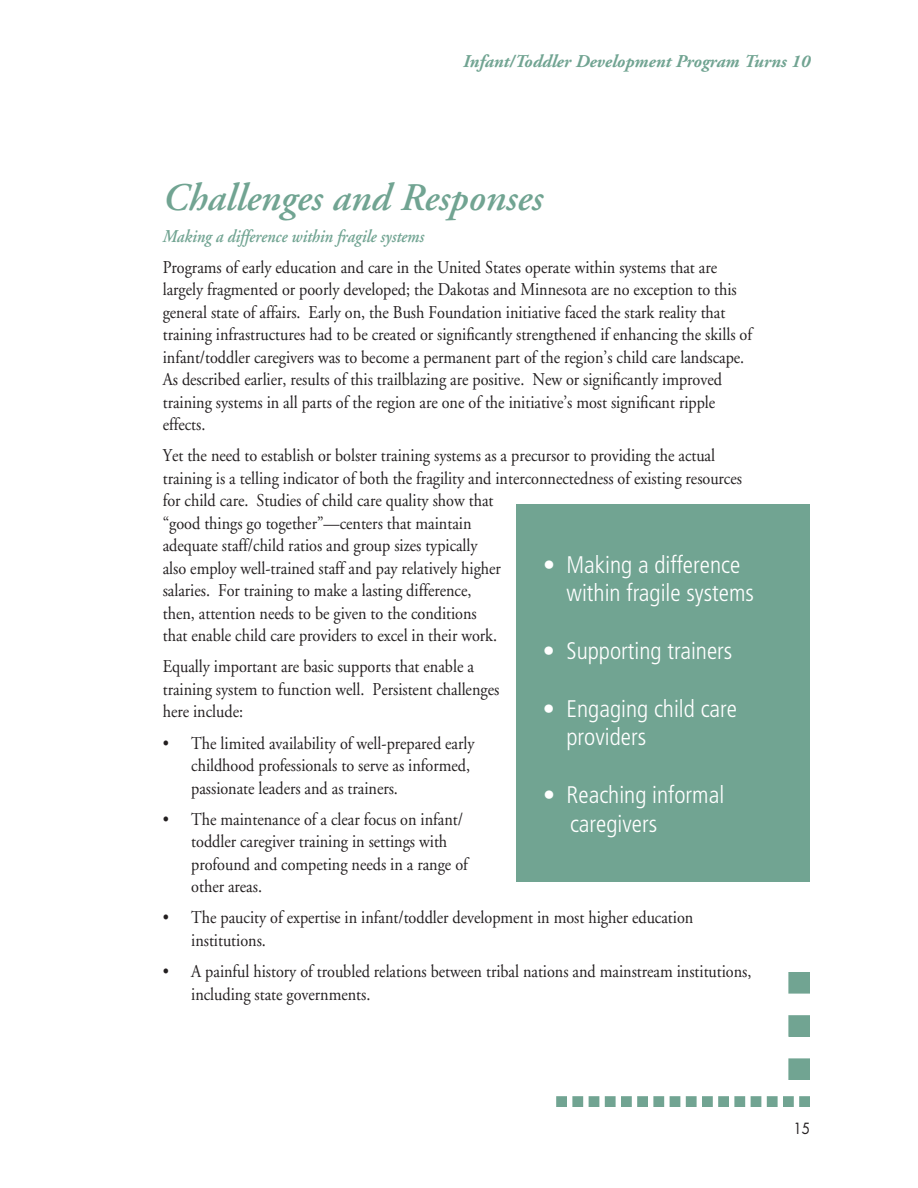
<style>
.page{position:relative;width:918px;height:1188px;background:#fff}
.page>*{position:absolute;margin:0;border:0;box-sizing:border-box;transform-origin:0 0}
.t1{font:italic 600 39px "Adobe Garamond LT";color:#71a492}
.t2{font:300 condensed 24px/28.8px "Frutiger LT";color:#fff}
.t3{font:18px/22.5px "Adobe Garamond LT";color:#231f20;scale:.9 1}
.t4{font:italic 700 18px "Adobe Garamond LT";color:#71a492}
.t5{font:italic 600 18px "Adobe Garamond LT";color:#71a492;scale:.9 1}
.t6{font:15px "Futura LT";color:#231f20;scale:.9 1}
</style>
<div class="page">
<div style="left:789px;top:1059px;width:20px;height:20px;background:#71a492"></div>
<div style="left:788px;top:1058px;width:22px;height:22px;border:2px solid #71a492"></div>
<div style="left:789px;top:1016px;width:20px;height:20px;background:#71a492"></div>
<div style="left:788px;top:1015px;width:22px;height:22px;border:2px solid #71a492"></div>
<div style="left:789px;top:973px;width:20px;height:20px;background:#71a492"></div>
<div style="left:788px;top:972px;width:22px;height:22px;border:2px solid #71a492"></div>
<div style="left:800px;top:1097px;width:9px;height:9px;background:#71a492"></div>
<div style="left:799px;top:1096px;width:11px;height:11px;border:2px solid #71a492"></div>
<div style="left:768px;top:1097px;width:9px;height:9px;background:#71a492"></div>
<div style="left:767px;top:1096px;width:11px;height:11px;border:2px solid #71a492"></div>
<div style="left:751px;top:1097px;width:10px;height:9px;background:#71a492"></div>
<div style="left:751px;top:1096px;width:10px;height:11px;border:2px solid #71a492"></div>
<div style="left:784px;top:1097px;width:9px;height:9px;background:#71a492"></div>
<div style="left:783px;top:1096px;width:11px;height:11px;border:2px solid #71a492"></div>
<div style="left:735px;top:1097px;width:9px;height:9px;background:#71a492"></div>
<div style="left:734px;top:1096px;width:11px;height:11px;border:2px solid #71a492"></div>
<div style="left:703px;top:1097px;width:9px;height:9px;background:#71a492"></div>
<div style="left:702px;top:1096px;width:11px;height:11px;border:2px solid #71a492"></div>
<div style="left:687px;top:1097px;width:9px;height:9px;background:#71a492"></div>
<div style="left:686px;top:1096px;width:11px;height:11px;border:2px solid #71a492"></div>
<div style="left:719px;top:1097px;width:9px;height:9px;background:#71a492"></div>
<div style="left:718px;top:1096px;width:11px;height:11px;border:2px solid #71a492"></div>
<div style="left:670px;top:1097px;width:10px;height:9px;background:#71a492"></div>
<div style="left:670px;top:1096px;width:10px;height:11px;border:2px solid #71a492"></div>
<div style="left:638px;top:1097px;width:9px;height:9px;background:#71a492"></div>
<div style="left:637px;top:1096px;width:11px;height:11px;border:2px solid #71a492"></div>
<div style="left:622px;top:1097px;width:9px;height:9px;background:#71a492"></div>
<div style="left:621px;top:1096px;width:11px;height:11px;border:2px solid #71a492"></div>
<div style="left:654px;top:1097px;width:9px;height:9px;background:#71a492"></div>
<div style="left:653px;top:1096px;width:11px;height:11px;border:2px solid #71a492"></div>
<div style="left:606px;top:1097px;width:9px;height:9px;background:#71a492"></div>
<div style="left:605px;top:1096px;width:11px;height:11px;border:2px solid #71a492"></div>
<div style="left:573px;top:1097px;width:9px;height:9px;background:#71a492"></div>
<div style="left:572px;top:1096px;width:11px;height:11px;border:2px solid #71a492"></div>
<div style="left:557px;top:1097px;width:9px;height:9px;background:#71a492"></div>
<div style="left:556px;top:1096px;width:11px;height:11px;border:2px solid #71a492"></div>
<div style="left:589px;top:1097px;width:10px;height:9px;background:#71a492"></div>
<div style="left:589px;top:1096px;width:10px;height:11px;border:2px solid #71a492"></div>
<div style="left:516px;top:504px;width:294px;height:378px;background:#71a492"></div>
<p class="t4" style="left:463px;top:51px;width:348px">Infant/Toddler Development Program Turns 10</p>
<h1 class="t1" style="left:163px;top:177px;width:382px">Challenges and Responses</h1>
<p class="t5" style="left:163px;top:226px;width:292px">Making a difference within fragile systems</p>
<p class="t3" style="left:163px;top:256px;width:656px">Programs of early education and care in the United States operate within systems that are largely fragmented or poorly developed; the Dakotas and Minnesota are no exception to this general state of affairs. Early on, the Bush Foundation initiative faced the stark reality that training infrastructures had to be created or significantly strengthened if enhancing the skills of infant/toddler caregivers was to become a permanent part of the region’s child care landscape.<br>As described earlier, results of this trailblazing are positive. New or significantly improved training systems in all parts of the region are one of the initiative’s most significant ripple effects.</p>
<p class="t3" style="left:163px;top:445px;width:645px">Yet the need to establish or bolster training systems as a precursor to providing the actual training is a telling indicator of both the fragility and interconnectedness of existing resources for child care. Studies of child care quality show that<br>“good things go together”—centers that maintain<br>adequate staff/child ratios and group sizes typically<br>also employ well-trained staff and pay relatively higher<br>salaries. For training to make a lasting difference,<br>then, attention needs to be given to the conditions<br>that enable child care providers to excel in their work.</p>
<p class="t3" style="left:163px;top:656px;width:375px">Equally important are basic supports that enable a training system to function well. Persistent challenges here include:</p>
<p class="t3" style="left:191px;top:732px;width:316px;text-indent:-29px">• The limited availability of well-prepared early childhood professionals to serve as informed, passionate leaders and as trainers.</p>
<p class="t3" style="left:191px;top:808px;width:309px;text-indent:-29px">• The maintenance of a clear focus on infant/ toddler caregiver training in settings with profound and competing needs in a range of other areas.</p>
<p class="t3" style="left:191px;top:907px;width:559px;text-indent:-29px">• The paucity of expertise in infant/toddler development in most higher education institutions.</p>
<p class="t3" style="left:191px;top:961px;width:624px;text-indent:-29px">• A painful history of troubled relations between tribal nations and mainstream institutions, including state governments.</p>
<h2 class="t2" style="left:567px;top:550px;width:189px;text-indent:-24px">• Making a difference within fragile systems</h2>
<h2 class="t2" style="left:543px;top:637px;width:191px">• Supporting trainers</h2>
<h2 class="t2" style="left:567px;top:694px;width:172px;text-indent:-24px">• Engaging child care providers</h2>
<h2 class="t2" style="left:570px;top:781px;width:156px;text-indent:-27px">• Reaching informal caregivers</h2>
<p class="t6" style="left:793px;top:1119px;width:20px">15</p>
</div>
